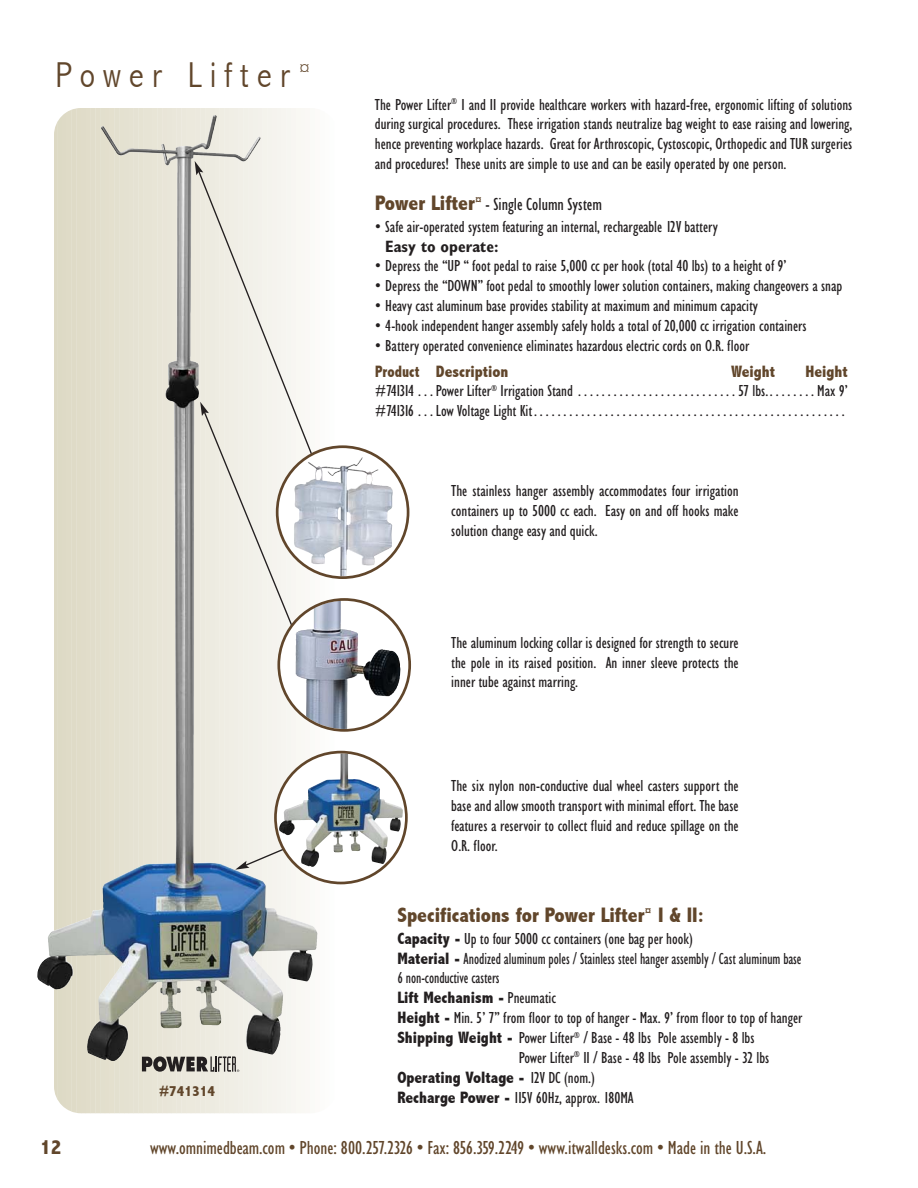
<style>
.page{position:relative;width:918px;height:1188px;background:#fff}
.page>*{position:absolute;margin:0;border:0;box-sizing:border-box;transform-origin:0 0}
.t1{font:300 condensed 36px "Abadi";letter-spacing:.23em;color:#61462b}
.t2{font:800 condensed 21px "Abadi";color:#61462b}
.t3{font:19.5px "Classical Sans Cond DTC";color:#61462b}
.t4{font:18px "Classical Sans Cond DTC";color:#231f20}
.t5{font:16.5px/19.8px "Classical Sans Cond DTC";color:#231f20;text-align:justify}
.t6{font:16.5px "Classical Sans Cond DTC";color:#231f20;scale:.9 1}
.t7{font:800 condensed 16.5px "Abadi";color:#231f20}
.t8{font:800 condensed 16.5px "Abadi";color:#61462b}
.t9{font:800 condensed 15px "Abadi";color:#61462b}
.s1{font-family:"Abadi";font-weight:800;font-stretch:condensed;font-size:21px;color:#61462b}
.s2{font-family:"Classical Sans Bold Cond DTC"}
.s3{font-family:"Abadi";font-weight:800;font-stretch:condensed;color:#61462b}
.s4{font-family:"Abadi";font-weight:800;font-stretch:condensed}
.s5{font-family:"Classical Sans Cond DTC";font-weight:400;font-stretch:normal}
</style>
<div class="page">
<div style="left:54px;top:108px;width:6px;height:1005px;background:#ddd9c4"></div>
<div style="left:60px;top:108px;width:9px;height:1005px;background:#dedac6"></div>
<div style="left:69px;top:108px;width:10px;height:1005px;background:#dfdbc7"></div>
<div style="left:79px;top:108px;width:9px;height:1005px;background:#e0dcc9"></div>
<div style="left:88px;top:108px;width:10px;height:1005px;background:#e1ddcb"></div>
<div style="left:98px;top:108px;width:9px;height:1005px;background:#e2dfcd"></div>
<svg style="left:103px;top:126px;width:4px;height:934px"></svg>
<svg style="left:107px;top:108px;width:5px;height:1005px;background:#cecec2"></svg>
<svg style="left:112px;top:108px;width:5px;height:1005px;background:#cbccc1"></svg>
<svg style="left:117px;top:108px;width:5px;height:1005px;background:#cbccc2"></svg>
<svg style="left:122px;top:108px;width:5px;height:1005px;background:#cdcec5"></svg>
<div style="left:127px;top:108px;width:9px;height:1005px;background:#e5e2d2"></div>
<div style="left:136px;top:108px;width:10px;height:1005px;background:#e6e3d3"></div>
<div style="left:146px;top:108px;width:9px;height:1005px;background:#e7e4d5"></div>
<div style="left:155px;top:108px;width:10px;height:1005px;background:#e8e5d7"></div>
<svg style="left:160px;top:144px;width:5px;height:885px"></svg>
<svg style="left:165px;top:108px;width:5px;height:1005px;background:#d1d2c9"></svg>
<svg style="left:170px;top:108px;width:4px;height:1005px;background:#cccdc4"></svg>
<svg style="left:174px;top:108px;width:5px;height:1005px;background:#a6a7a4"></svg>
<svg style="left:179px;top:108px;width:5px;height:1005px;background:#a4a6a5"></svg>
<svg style="left:184px;top:108px;width:5px;height:1005px;background:#9b9c9b"></svg>
<svg style="left:189px;top:108px;width:4px;height:1005px;background:#a6a7a2"></svg>
<svg style="left:193px;top:108px;width:5px;height:1005px"></svg>
<svg style="left:198px;top:108px;width:5px;height:1005px"></svg>
<svg style="left:203px;top:108px;width:5px;height:1005px"></svg>
<svg style="left:208px;top:108px;width:5px;height:1005px"></svg>
<svg style="left:213px;top:108px;width:4px;height:1005px"></svg>
<svg style="left:217px;top:108px;width:5px;height:1005px"></svg>
<svg style="left:222px;top:108px;width:5px;height:1005px"></svg>
<svg style="left:227px;top:108px;width:5px;height:1005px"></svg>
<svg style="left:232px;top:108px;width:4px;height:1005px"></svg>
<svg style="left:236px;top:108px;width:5px;height:1005px"></svg>
<svg style="left:241px;top:108px;width:5px;height:1005px"></svg>
<svg style="left:246px;top:108px;width:5px;height:1005px"></svg>
<svg style="left:251px;top:108px;width:4px;height:1005px"></svg>
<svg style="left:255px;top:108px;width:5px;height:1005px"></svg>
<svg style="left:260px;top:108px;width:5px;height:1005px"></svg>
<svg style="left:265px;top:108px;width:5px;height:1005px"></svg>
<svg style="left:270px;top:108px;width:5px;height:1005px"></svg>
<svg style="left:275px;top:108px;width:4px;height:1005px"></svg>
<svg style="left:279px;top:108px;width:5px;height:1005px"></svg>
<div style="left:284px;top:108px;width:10px;height:1005px;background:#f6f6f1"></div>
<svg style="left:289px;top:928px;width:5px;height:51px"></svg>
<svg style="left:294px;top:108px;width:4px;height:1005px"></svg>
<svg style="left:298px;top:108px;width:5px;height:1005px"></svg>
<svg style="left:303px;top:108px;width:5px;height:1005px"></svg>
<svg style="left:308px;top:928px;width:5px;height:53px"></svg>
<div style="left:313px;top:108px;width:9px;height:1005px;background:#fcfaf8"></div>
<div style="left:322px;top:108px;width:10px;height:1005px;background:#fdfdfb"></div>
<img style="left:190px;top:137px;width:124px;height:791px">
<svg style="left:142px;top:1056px;width:97px;height:16px;background:#7c7974"></svg>
<svg style="left:195px;top:161px;width:216px;height:571px"></svg>
<svg style="left:235px;top:751px;width:173px;height:133px"></svg>
<p class="t1" style="left:56px;top:55px;width:257px">Power Lifter <sup>¤</sup></p>
<p class="t9" style="left:159px;top:1083px;width:57px">#741314</p>
<p class="t5" style="left:375px;top:96px;width:479px">The Power Lifter<sup>®</sup> I and II provide healthcare workers with hazard-free, ergonomic lifting of solutions during surgical procedures. These irrigation stands neutralize bag weight to ease raising and lowering, hence preventing workplace hazards. Great for Arthroscopic, Cystoscopic, Orthopedic and TUR surgeries and procedures! These units are simple to use and can be easily operated by one person.</p>
<p class="t4" style="left:375px;top:197px;width:228px"><span class="s1">Power Lifter</span><sup>¤</sup> - Single Column System</p>
<p class="t5" style="left:385px;top:218px;width:334px;text-indent:-10px">• Safe air-operated system featuring an internal, rechargeable 12V battery<br><span class="s2">Easy to operate:</span></p>
<p class="t5" style="left:375px;top:258px;width:413px">• Depress the “UP “ foot pedal to raise 5,000 cc per hook (total 40 lbs) to a height of 9’</p>
<p class="t5" style="left:375px;top:277px;width:469px">• Depress the “DOWN” foot pedal to smoothly lower solution containers, making changeovers a snap</p>
<p class="t5" style="left:375px;top:297px;width:384px">• Heavy cast aluminum base provides stability at maximum and minimum capacity</p>
<p class="t5" style="left:375px;top:317px;width:433px">• 4-hook independent hanger assembly safely holds a total of 20,000 cc irrigation containers</p>
<p class="t5" style="left:375px;top:334px;width:376px;line-height:26.2px">• Battery operated convenience eliminates hazardous electric cords on O.R. floor<br><span class="s3">Product Description</span></p>
<p class="t5" style="left:375px;top:363px;width:474px;text-indent:430px"><span class="s3">Height </span>#741314 . . . Power Lifter<sup>®</sup> Irrigation Stand . . . . . . . . . . . . . . . . . . . . . . . . . . . 57 lbs.. . . . . . . . Max 9’ #741316 . . . Low Voltage Light Kit . . . . . . . . . . . . . . . . . . . . . . . . . . . . . . . . . . . . . . . . . . . . . . . . . . . . .</p>
<p class="t8" style="left:731px;top:362px;width:46px">Weight</p>
<p class="t5" style="left:451px;top:482px;width:289px">The stainless hanger assembly accommodates four irrigation containers up to 5000 cc each. Easy on and off hooks make solution change easy and quick.</p>
<p class="t5" style="left:451px;top:634px;width:289px">The aluminum locking collar is designed for strength to secure the pole in its raised position. An inner sleeve protects the inner tube against marring.</p>
<p class="t5" style="left:451px;top:777px;width:289px">The six nylon non-conductive dual wheel casters support the base and allow smooth transport with minimal effort. The base features a reservoir to collect fluid and reduce spillage on the O.R. floor.</p>
<p class="t2" style="left:397px;top:903px;width:308px">Specifications for Power Lifter<sup>¤</sup> I &amp; II:</p>
<p class="t5" style="left:397px;top:930px;width:297px"><span class="s4">Capacity -</span> Up to four 5000 cc containers (one bag per hook)</p>
<p class="t6" style="left:397px;top:952px;width:451px"><span class="s4">Material -</span> Anodized aluminum poles / Stainless steel hanger assembly / Cast aluminum base</p>
<p class="t6" style="left:397px;top:971px;width:115px">6 non-conductive casters</p>
<p class="t7" style="left:397px;top:989px;width:160px">Lift Mechanism - <span class="s5">Pneumatic</span></p>
<p class="t5" style="left:397px;top:1010px;width:406px"><span class="s4">Height -</span> Min. 5’ 7” from floor to top of hanger - Max. 9’ from floor to top of hanger</p>
<p class="t5" style="left:397px;top:1030px;width:359px"><span class="s4">Shipping Weight -</span> Power Lifter<sup>®</sup> / Base - 48 lbs Pole assembly - 8 lbs</p>
<p class="t5" style="left:519px;top:1049px;width:252px">Power Lifter<sup>®</sup> II / Base - 48 lbs Pole assembly - 32 lbs</p>
<p class="t7" style="left:397px;top:1069px;width:199px">Operating Voltage - <span class="s5">12V DC (nom.)</span></p>
<p class="t5" style="left:397px;top:1089px;width:238px"><span class="s4">Recharge Power -</span> 115V 60Hz, approx. 180MA</p>
<p class="t2" style="left:40px;top:1136px;width:23px">12</p>
<p class="t3" style="left:150px;top:1140px;width:618px">www.omnimedbeam.com • Phone: 800.257.2326 • Fax: 856.359.2249 • www.itwalldesks.com • Made in the U.S.A.</p>
</div>
